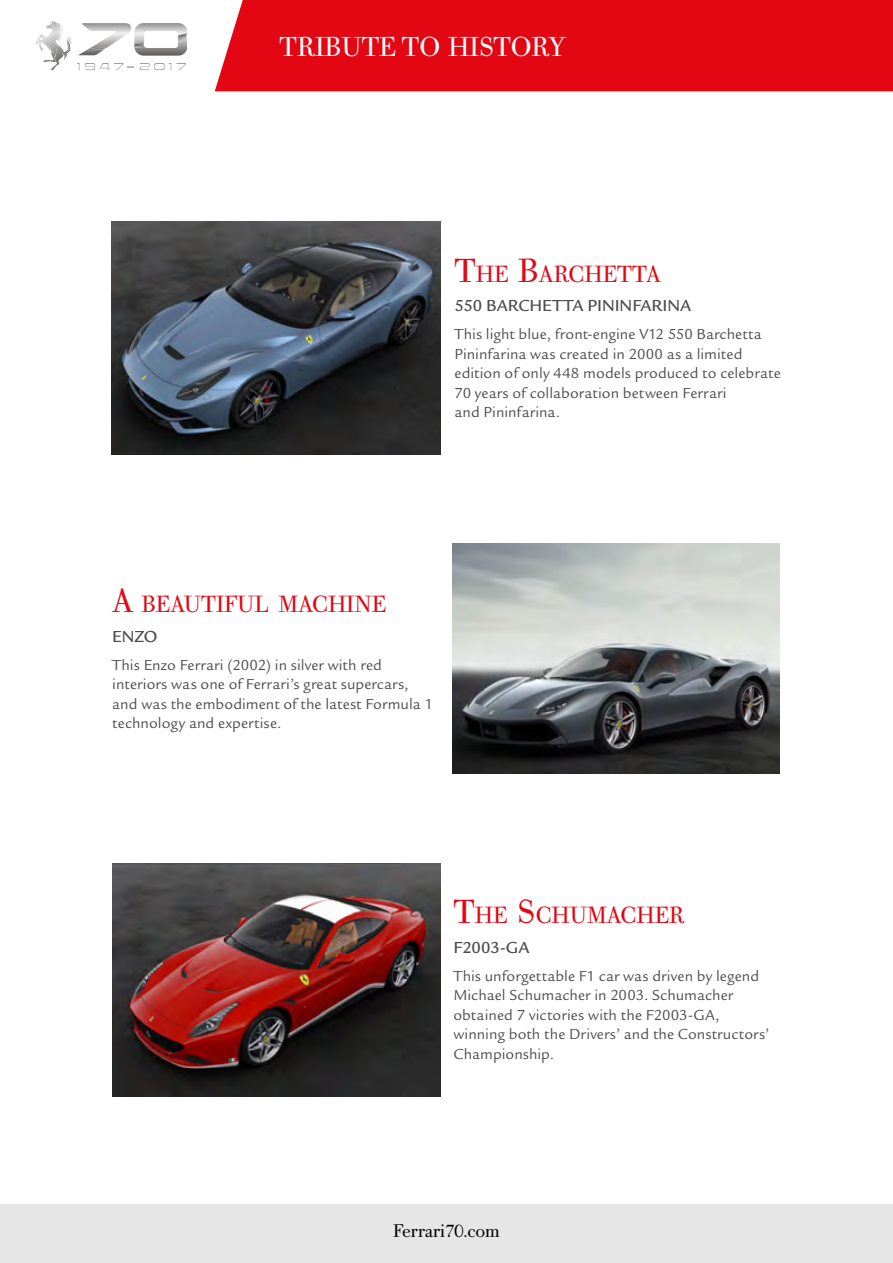
<style>
.page{position:relative;width:893px;height:1263px;background:#fff}
.page>*{position:absolute;margin:0;border:0;box-sizing:border-box;transform-origin:0 0}
.t1{font:27px "Bodoni Old Face BQ";color:#fff}
.t2{font:23.1px "Bodoni Old Face BQ";color:#e30613}
.t3{font:18px "Bodoni Old Face BQ";color:#000}
.t4{font:500 16.5px "Legacy Sans EFOP";letter-spacing:-.005em;color:#4c4c4c}
.t5{font:15px/19.5px "Legacy Sans EFOP";letter-spacing:.01em;color:#4c4c4c}
.s1{font-size:33px}
</style>
<div class="page">
<div style="left:215px;top:0;width:678px;height:91px;background:#e30613"></div>
<div style="left:0;top:1205px;width:893px;height:58px;background:#e6e6e6"></div>
<svg style="left:36px;top:21px;width:18px;height:24px"></svg>
<svg style="left:82px;top:23px;width:105px;height:32px"></svg>
<svg style="left:77px;top:63px;width:57px;height:7px"></svg>
<svg style="left:140px;top:63px;width:46px;height:7px"></svg>
<img style="left:112px;top:221px;width:328px;height:233px">
<img style="left:453px;top:544px;width:326px;height:230px">
<img style="left:113px;top:863px;width:327px;height:233px">
<h1 class="t1" style="left:280px;top:30px;width:288px">TRIBUTE TO HISTORY</h1>
<h2 class="t2" style="left:454px;top:260px;width:208px"><span class="s1">T</span>HE <span class="s1">B</span>ARCHETTA</h2>
<p class="t4" style="left:454px;top:296px;width:238px">550 BARCHETTA PININFARINA</p>
<p class="t5" style="left:454px;top:325px;width:328px">This light blue, front-engine V12 550 Barchetta Pininfarina was created in 2000 as a limited edition of only 448 models produced to celebrate 70 years of collaboration between Ferrari<br>and Pininfarina.</p>
<h2 class="t2" style="left:112px;top:590px;width:275px"><span class="s1">A</span> BEAUTIFUL MACHINE</h2>
<p class="t4" style="left:112px;top:626px;width:47px">ENZO</p>
<p class="t5" style="left:112px;top:655px;width:322px">This Enzo Ferrari (2002) in silver with red interiors was one of Ferrari’s great supercars, and was the embodiment of the latest Formula 1 technology and expertise.</p>
<h2 class="t2" style="left:453px;top:901px;width:233px"><span class="s1">T</span>HE <span class="s1">S</span> CHUMACHER</h2>
<p class="t4" style="left:453px;top:937px;width:78px">F2003-GA</p>
<p class="t5" style="left:453px;top:966px;width:317px">This unforgettable F1 car was driven by legend Michael Schumacher in 2003. Schumacher obtained 7 victories with the F2003-GA, winning both the Drivers’ and the Constructors’ Championship.</p>
<p class="t3" style="left:393px;top:1220px;width:108px">Ferrari70.com</p>
</div>
